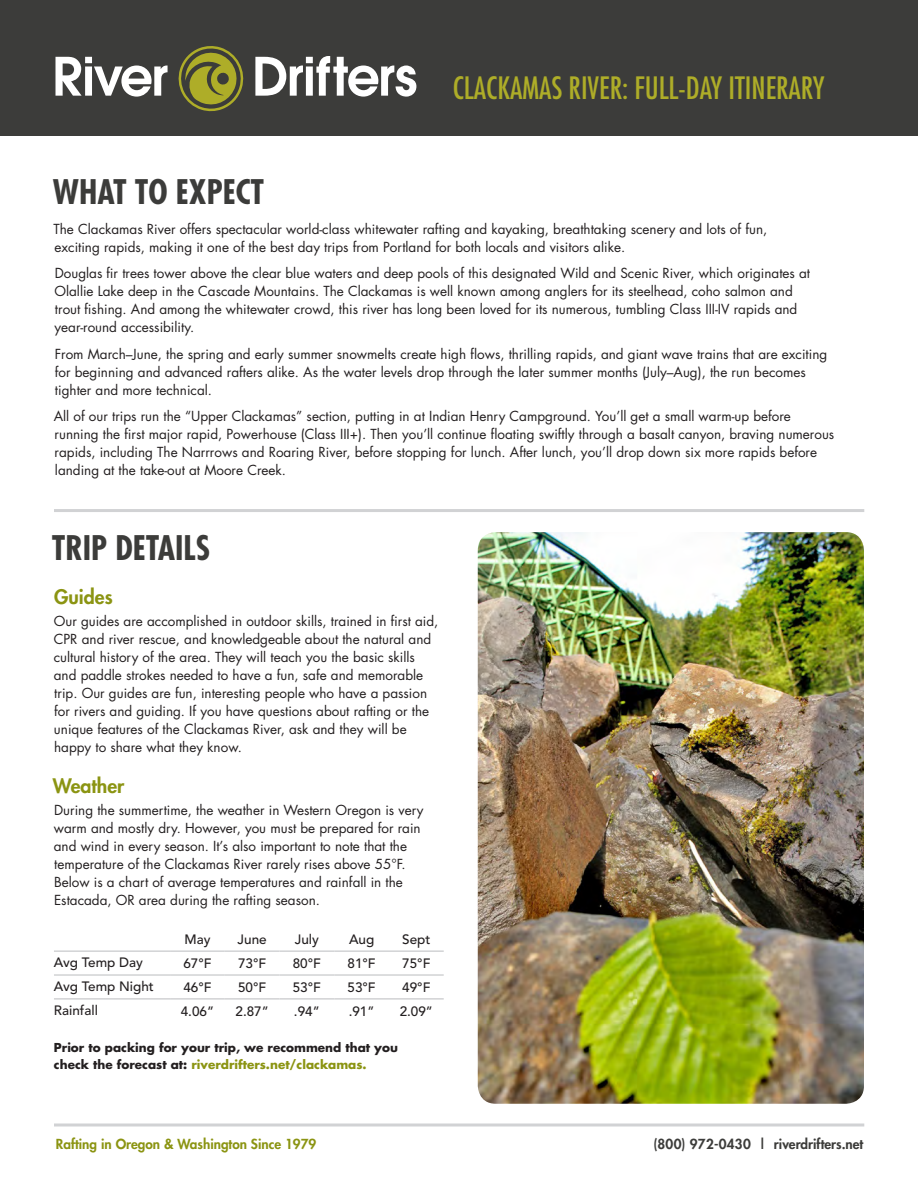
<style>
.page{position:relative;width:918px;height:1188px;background:#fff}
.page>*{position:absolute;margin:0;border:0;box-sizing:border-box;transform-origin:0 0}
.head{font:700 condensed 33px "Futura";color:#3c3c3a}
.head-2{font:condensed 30px "Futura";color:#aead28}
.sub{font:800 19.5px "Futura";color:#8b9412}
.body{font:13.5px/18px "Futura";color:#231f20}
.tablesm{font:500 13.5px "Avenir";color:#231f20}
.t1{font:800 13.5px "Futura";color:#8b9412}
.t2{font:800 13.5px "Futura";color:#3c3c3a}
.small{font:700 12px/16.5px "Futura";color:#231f20}
.s1{color:#8b9412}
</style>
<div class="page">
<div style="left:0;top:0;width:918px;height:135px;background:#3c3c3a"></div>
<hr style="left:54px;top:1124px;width:810px;height:2px;background:#d1d2d4">
<svg style="left:56px;top:57px;width:112px;height:40px"></svg>
<svg style="left:255px;top:56px;width:161px;height:41px"></svg>
<svg style="left:178px;top:46px;width:66px;height:66px"></svg>
<hr style="left:54px;top:950px;width:116px;height:2px;background:#d1d2d4">
<hr style="left:170px;top:950px;width:55px;height:2px;background:#d1d2d4">
<hr style="left:225px;top:950px;width:55px;height:2px;background:#d1d2d4">
<hr style="left:280px;top:950px;width:54px;height:2px;background:#d1d2d4">
<hr style="left:334px;top:950px;width:55px;height:2px;background:#d1d2d4">
<hr style="left:389px;top:950px;width:55px;height:2px;background:#d1d2d4">
<hr style="left:54px;top:974px;width:116px;height:2px;background:#d1d2d4">
<hr style="left:170px;top:974px;width:55px;height:2px;background:#d1d2d4">
<hr style="left:225px;top:974px;width:55px;height:2px;background:#d1d2d4">
<hr style="left:280px;top:974px;width:54px;height:2px;background:#d1d2d4">
<hr style="left:334px;top:974px;width:55px;height:2px;background:#d1d2d4">
<hr style="left:389px;top:974px;width:55px;height:2px;background:#d1d2d4">
<hr style="left:54px;top:998px;width:116px;height:2px;background:#d1d2d4">
<hr style="left:170px;top:998px;width:55px;height:2px;background:#d1d2d4">
<hr style="left:225px;top:998px;width:55px;height:2px;background:#d1d2d4">
<hr style="left:280px;top:998px;width:54px;height:2px;background:#d1d2d4">
<hr style="left:334px;top:998px;width:55px;height:2px;background:#d1d2d4">
<hr style="left:389px;top:998px;width:55px;height:2px;background:#d1d2d4">
<img style="left:478px;top:532px;width:386px;height:572px">
<hr style="left:54px;top:509px;width:810px;height:3px;background:#d1d2d4">
<p class="head-2" style="left:453px;top:69px;width:373px">CLACKAMAS RIVER: FULL-DAY ITINERARY</p>
<p class="head" style="left:53px;top:171px;width:213px">WHAT TO EXPECT</p>
<p class="body" style="left:54px;top:219px;width:715px">The Clackamas River offers spectacular world-class whitewater rafting and kayaking, breathtaking scenery and lots of fun, exciting rapids, making it one of the best day trips from Portland for both locals and visitors alike.</p>
<p class="body" style="left:54px;top:264px;width:757px">Douglas fir trees tower above the clear blue waters and deep pools of this designated Wild and Scenic River, which originates at Olallie Lake deep in the Cascade Mountains. The Clackamas is well known among anglers for its steelhead, coho salmon and trout fishing. And among the whitewater crowd, this river has long been loved for its numerous, tumbling Class III-IV rapids and year-round accessibility.</p>
<p class="body" style="left:55px;top:345px;width:774px">From March–June, the spring and early summer snowmelts create high flows, thrilling rapids, and giant wave trains that are exciting for beginning and advanced rafters alike. As the water levels drop through the later summer months (July–Aug), the run becomes tighter and more technical.</p>
<p class="body" style="left:54px;top:407px;width:782px">All of our trips run the “Upper Clackamas” section, putting in at Indian Henry Campground. You’ll get a small warm-up before running the first major rapid, Powerhouse (Class III+). Then you’ll continue floating swiftly through a basalt canyon, braving numerous rapids, including The Narrrows and Roaring River, before stopping for lunch. After lunch, you’ll drop down six more rapids before landing at the take-out at Moore Creek.</p>
<p class="head" style="left:52px;top:526px;width:160px">TRIP DETAILS</p>
<p class="sub" style="left:54px;top:583px;width:60px">Guides</p>
<p class="body" style="left:54px;top:612px;width:386px">Our guides are accomplished in outdoor skills, trained in first aid, CPR and river rescue, and knowledgeable about the natural and cultural history of the area. They will teach you the basic skills and paddle strokes needed to have a fun, safe and memorable trip. Our guides are fun, interesting people who have a passion for rivers and guiding. If you have questions about rafting or the unique features of the Clackamas River, ask and they will be happy to share what they know.</p>
<p class="sub" style="left:53px;top:773px;width:73px">Weather</p>
<p class="body" style="left:54px;top:801px;width:371px">During the summertime, the weather in Western Oregon is very warm and mostly dry. However, you must be prepared for rain and wind in every season. It’s also important to note that the temperature of the Clackamas River rarely rises above 55°F.<br>Below is a chart of average temperatures and rainfall in the Estacada, OR area during the rafting season.</p>
<p class="tablesm" style="left:184px;top:932px;width:27px">May</p>
<p class="tablesm" style="left:238px;top:932px;width:31px">June</p>
<p class="tablesm" style="left:295px;top:932px;width:26px">July</p>
<p class="tablesm" style="left:349px;top:932px;width:27px">Aug</p>
<p class="tablesm" style="left:402px;top:932px;width:30px">Sept</p>
<p class="tablesm" style="left:54px;top:954px;width:91px">Avg Temp Day</p>
<p class="tablesm" style="left:183px;top:956px;width:30px">67°F</p>
<p class="tablesm" style="left:238px;top:956px;width:30px">73°F</p>
<p class="tablesm" style="left:293px;top:956px;width:30px">80°F</p>
<p class="tablesm" style="left:348px;top:956px;width:30px">81°F</p>
<p class="tablesm" style="left:402px;top:956px;width:30px">75°F</p>
<p class="tablesm" style="left:54px;top:978px;width:102px">Avg Temp Night</p>
<p class="tablesm" style="left:183px;top:980px;width:30px">46°F</p>
<p class="tablesm" style="left:238px;top:980px;width:30px">50°F</p>
<p class="tablesm" style="left:293px;top:980px;width:30px">53°F</p>
<p class="tablesm" style="left:348px;top:980px;width:30px">53°F</p>
<p class="tablesm" style="left:402px;top:980px;width:30px">49°F</p>
<p class="tablesm" style="left:54px;top:1002px;width:45px">Rainfall</p>
<p class="tablesm" style="left:181px;top:1003px;width:35px">4.06”</p>
<p class="tablesm" style="left:236px;top:1003px;width:35px">2.87”</p>
<p class="tablesm" style="left:294px;top:1003px;width:27px">.94”</p>
<p class="tablesm" style="left:349px;top:1003px;width:27px">.91”</p>
<p class="tablesm" style="left:400px;top:1003px;width:35px">2.09”</p>
<p class="small" style="left:54px;top:1039px;width:346px">Prior to packing for your trip, we recommend that you check the forecast at: <span class="s1">riverdrifters.net/clackamas.</span></p>
<p class="t1" style="left:56px;top:1135px;width:262px">Rafting in Oregon &amp; Washington Since 1979</p>
<p class="t2" style="left:654px;top:1135px;width:211px">(800) 972-0430 | riverdrifters.net</p>
</div>
